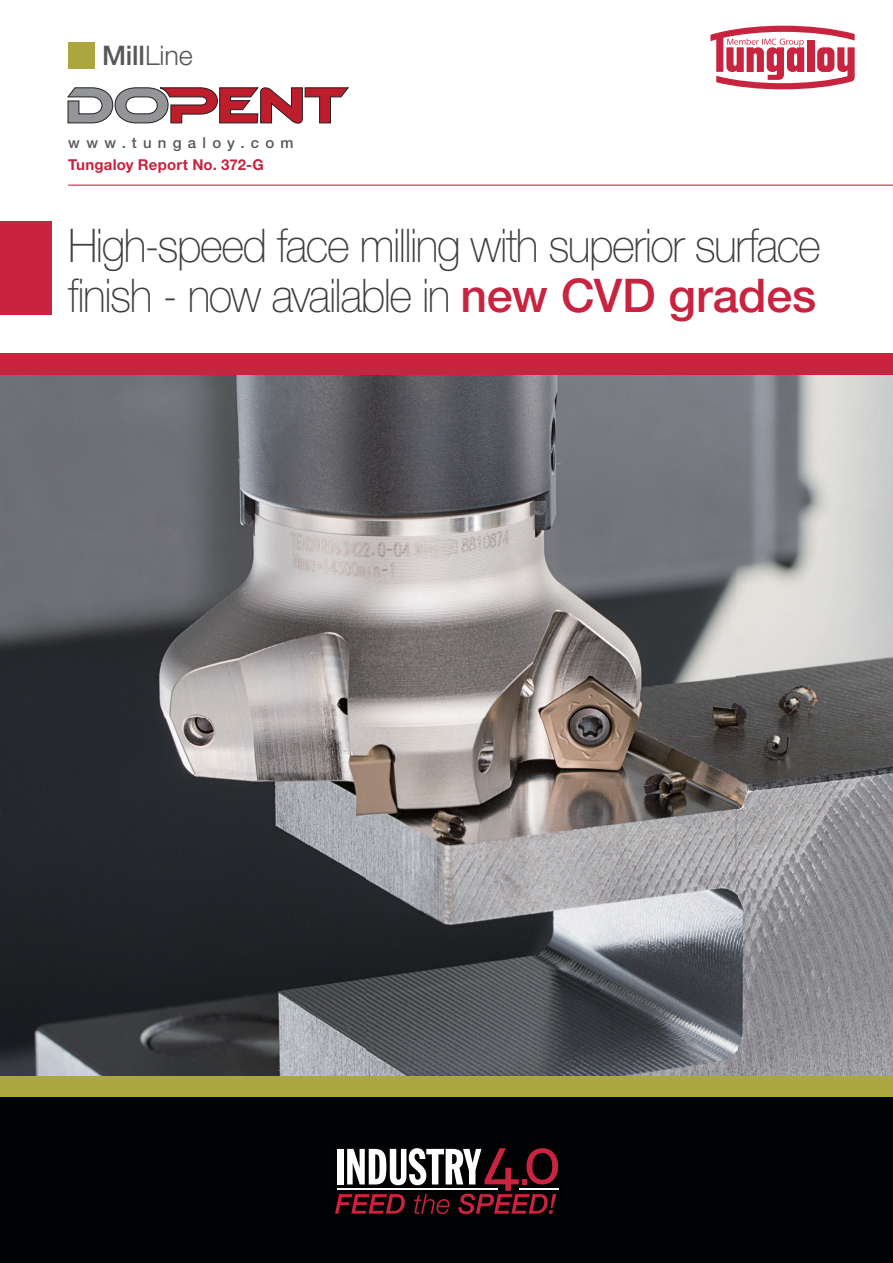
<style>
.page{position:relative;width:893px;height:1263px;background:#fff}
.page>*{position:absolute;margin:0;border:0;box-sizing:border-box;transform-origin:0 0}
.t1{font:100 46.5px/49.5px "Helvetica Neue LTW1 G";letter-spacing:-.035em;color:#3e3e3f;scale:.94 1}
.t2{font:500 27px "Helvetica Neue LTW1 G";color:#57585a}
.t3{font:700 15px "Helvetica Neue LTW1 G";letter-spacing:.01em;color:#c8233f}
.t4{font:500 15px "Helvetica Neue LTW1 G";letter-spacing:.415em;color:#57585a}
.s1{font-weight:300}
.s2{font-weight:500;color:#c8233f}
</style>
<div class="page">
<img style="left:0;top:374px;width:892px;height:702px">
<div style="left:68px;top:43px;width:27px;height:26px;background:#aba63d"></div>
<div style="left:0;top:221px;width:51px;height:94px;background:#c8233f"></div>
<hr style="left:68px;top:185px;width:824px;height:1px;background:#c8233f">
<div style="left:0;top:1076px;width:892px;height:21px;background:#aba63d"></div>
<div style="left:0;top:353px;width:892px;height:21px;background:#c8233f"></div>
<svg style="left:68px;top:87px;width:281px;height:37px"></svg>
<div style="left:0;top:1097px;width:892px;height:166px;background:#010203"></div>
<svg style="left:335px;top:1148px;width:223px;height:66px"></svg>
<hr style="left:337px;top:1188px;width:160px;height:2px;background:#fff">
<hr style="left:518px;top:1188px;width:40px;height:2px;background:#fff">
<svg style="left:710px;top:26px;width:144px;height:63px"></svg>
<p class="t2" style="left:102px;top:46px;width:92px">Mill<span class="s1">Line</span></p>
<p class="t4" style="left:68px;top:137px;width:227px">www.tungaloy.com</p>
<p class="t3" style="left:68px;top:160px;width:197px">Tungaloy Report No. 372-G</p>
<p class="t1" style="left:68px;top:226px;width:802px">High-speed face milling with superior surface finish - now available in <span class="s2">new CVD grades</span></p>
</div>
